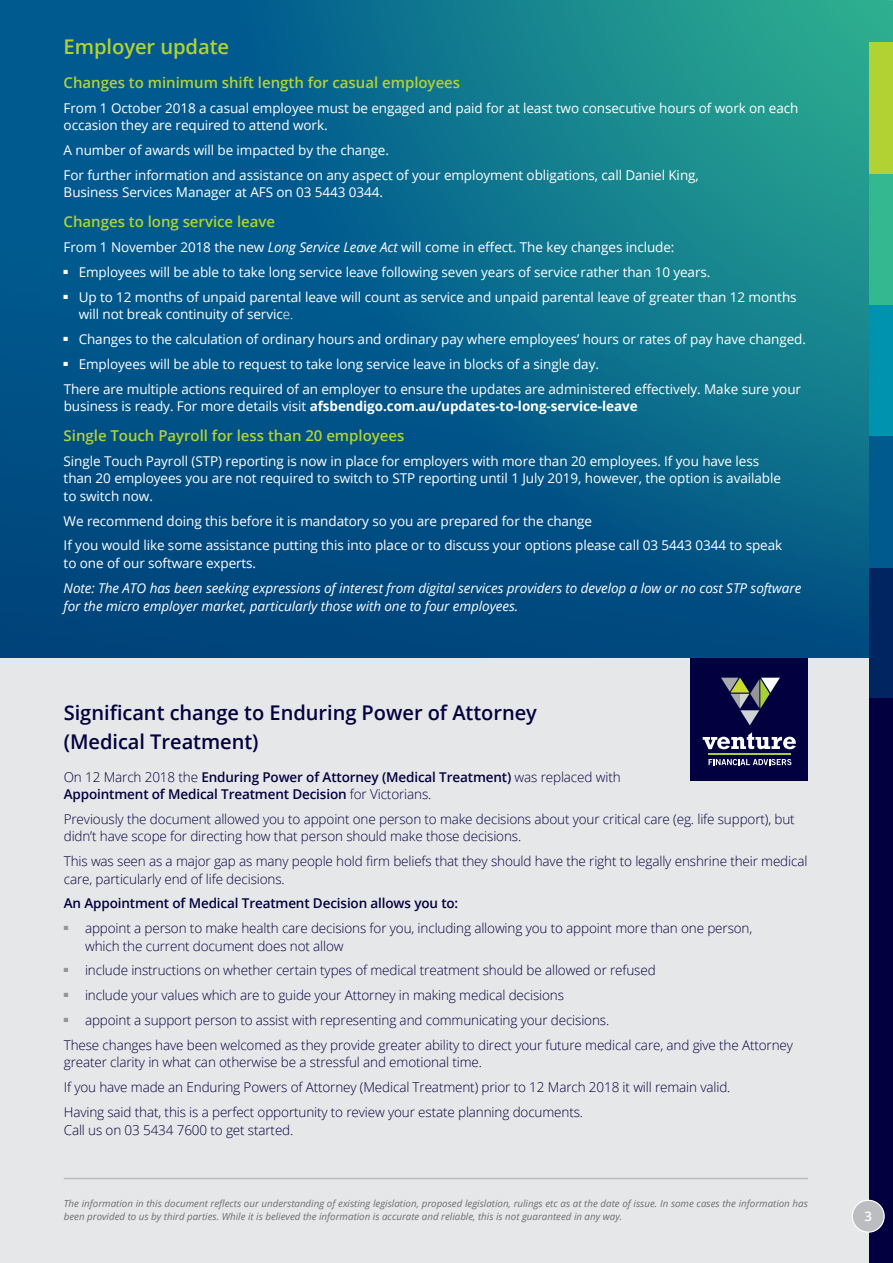
<style>
.page{position:relative;width:893px;height:1263px;background:#fff}
.page>*{position:absolute;margin:0;border:0;box-sizing:border-box;transform-origin:0 0}
.t1{font:600 20.25px/28.5px "Open Sans";color:#02003e}
.t2{font:600 20.25px "Open Sans";letter-spacing:-.005em;color:#b2d234}
.t3{font:600 15px "Open Sans";color:#b2d234}
.t4{font:13.5px/17.2px "Open Sans";letter-spacing:-.005em;color:#fff}
.t5{font:300 13.5px/17.2px "Open Sans";letter-spacing:-.01em;color:#02003e}
.t6{font:600 13.5px/17.2px "Open Sans";letter-spacing:-.01em;color:#02003e}
.t7{font:italic 13.5px/18px "Open Sans";letter-spacing:-.005em;color:#fff}
.t8{font:700 13.5px "Open Sans";letter-spacing:-.005em;color:#fff}
.t9{font:600 13.2px "Open Sans";color:#fff}
.t10{font:italic 9.75px/13.5px "Open Sans";color:#6d6e70}
.s1{font-style:italic}
.s2{font-weight:300}
.s3{font-weight:400}
</style>
<div class="page">
<img style="left:0;top:1px;width:869px;height:657px">
<svg style="left:230px;top:0;width:663px;height:655px;background:#0b6a8a"></svg>
<div style="left:0;top:658px;width:893px;height:605px;background:#e6e7e8"></div>
<div style="left:690px;top:658px;width:118px;height:123px;background:#02003e"></div>
<svg style="left:703px;top:732px;width:93px;height:17px"></svg>
<svg style="left:708px;top:759px;width:83px;height:6px"></svg>
<hr style="left:708px;top:753px;width:83px;height:2px;background:#a6ce38">
<svg style="left:721px;top:678px;width:59px;height:47px"></svg>
<div style="left:869px;top:174px;width:24px;height:132px;background:#33b890"></div>
<div style="left:869px;top:43px;width:24px;height:131px;background:#b2d234"></div>
<div style="left:869px;top:306px;width:24px;height:131px;background:#0093b0"></div>
<div style="left:869px;top:437px;width:24px;height:131px;background:#005a8e"></div>
<div style="left:869px;top:568px;width:24px;height:130px;background:#002561"></div>
<div style="left:869px;top:698px;width:24px;height:565px;background:#02003e"></div>
<div style="left:852px;top:1200px;width:32px;height:32px;background:#bbbdc0;border-radius:50%"></div>
<div style="left:852px;top:1200px;width:33px;height:33px;border:1px solid #fff;border-radius:50%"></div>
<hr style="left:64px;top:1178px;width:744px;height:1px;background:#bbbdc0">
<h1 class="t2" style="left:64px;top:38px;width:167px">Employer update</h1>
<p class="t3" style="left:64px;top:77px;width:398px">Changes to minimum shift length for casual employees</p>
<p class="t4" style="left:64px;top:101px;width:736px">From 1 October 2018 a casual employee must be engaged and paid for at least two consecutive hours of work on each occasion they are required to attend work.</p>
<p class="t4" style="left:64px;top:139px;width:637px;line-height:24.9px">A number of awards will be impacted by the change.<br>For further information and assistance on any aspect of your employment obligations, call Daniel King,</p>
<p class="t4" style="left:64px;top:185px;width:321px">Business Services Manager at AFS on 03 5443 0344.</p>
<p class="t3" style="left:64px;top:216px;width:213px">Changes to long service leave</p>
<p class="t4" style="left:64px;top:240px;width:612px">From 1 November 2018 the new <span class="s1">Long Service Leave Act</span> will come in effect. The key changes include:</p>
<p class="t4" style="left:64px;top:265px;width:648px">■ Employees will be able to take long service leave following seven years of service rather than 10 years.</p>
<p class="t4" style="left:79px;top:290px;width:719px;text-indent:-15px">■ Up to 12 months of unpaid parental leave will count as service and unpaid parental leave of greater than 12 months will not break continuity of servic<span class="s2">e.</span></p>
<p class="t4" style="left:64px;top:332px;width:744px">■ Changes to the calculation of ordinary hours and ordinary pay where employees’ hours or rates of pay have changed.</p>
<p class="t4" style="left:64px;top:353px;width:739px;line-height:24.9px">■ Employees will be able to request to take long service leave in blocks of a single day.<br>There are multiple actions required of an employer to ensure the updates are administered effectively. Make sure your</p>
<p class="t8" style="left:64px;top:401px;width:575px"><span class="s3">business is ready. For more details visit</span> afsbendigo.com.au/updates-to-long-service-leave</p>
<p class="t3" style="left:64px;top:430px;width:342px">Single Touch Payroll for less than 20 employees</p>
<p class="t4" style="left:64px;top:454px;width:719px">Single Touch Payroll (STP) reporting is now in place for employers with more than 20 employees. If you have less than 20 employees you are not required to switch to STP reporting until 1 July 2019, however, the option is available to switch now.</p>
<p class="t4" style="left:64px;top:509px;width:720px;line-height:24.9px">We recommend doing this before it is mandatory so you are prepared for the change<br>If you would like some assistance putting this into place or to discuss your options please call 03 5443 0344 to speak</p>
<p class="t4" style="left:64px;top:555px;width:194px">to one of our software experts.</p>
<p class="t7" style="left:64px;top:580px;width:739px">Note: The ATO has been seeking expressions of interest from digital services providers to develop a low or no cost STP software for the micro employer market, particularly those with one to four employees.</p>
<h1 class="t1" style="left:64px;top:698px;width:475px">Significant change to Enduring Power of Attorney (Medical Treatment)</h1>
<p class="t6" style="left:64px;top:770px;width:558px"><span class="s2">On 12 March 2018 the</span> Enduring Power of Attorney (Medical Treatment) <span class="s2">was replaced with<br></span>Appointment of Medical Treatment Decision <span class="s2">for Victorians.</span></p>
<p class="t5" style="left:64px;top:812px;width:732px">Previously the document allowed you to appoint one person to make decisions about your critical care (eg. life support), but didn’t have scope for directing how that person should make those decisions.</p>
<p class="t5" style="left:64px;top:852px;width:745px">This was seen as a major gap as many people hold firm beliefs that they should have the right to legally enshrine their medical care, particularly end of life decisions.</p>
<p class="t6" style="left:64px;top:896px;width:396px">An Appointment of Medical Treatment Decision allows you to:</p>
<p class="t5" style="left:85px;top:921px;width:669px;text-indent:-21px"><sup>■</sup> appoint a person to make health care decisions for you, including allowing you to appoint more than one person, which the current document does not allow</p>
<p class="t5" style="left:64px;top:963px;width:593px"><sup>■</sup> include instructions on whether certain types of medical treatment should be allowed or refused</p>
<p class="t5" style="left:64px;top:988px;width:502px"><sup>■</sup> include your values which are to guide your Attorney in making medical decisions</p>
<p class="t5" style="left:64px;top:1009px;width:731px;line-height:24.9px"><sup>■</sup> appoint a support person to assist with representing and communicating your decisions.<br>These changes have been welcomed as they provide greater ability to direct your future medical care, and give the Attorney</p>
<p class="t5" style="left:64px;top:1051px;width:668px;line-height:24.9px">greater clarity in what can otherwise be a stressful and emotional time.<br>If you have made an Enduring Powers of Attorney (Medical Treatment) prior to 12 March 2018 it will remain valid.<br>Having said that, this is a perfect opportunity to review your estate planning documents.</p>
<p class="t5" style="left:64px;top:1122px;width:231px">Call us on 03 5434 7600 to get started.</p>
<p class="t10" style="left:64px;top:1196px;width:746px">The information in this document reflects our understanding of existing legislation, proposed legislation, rulings etc as at the date of issue. In some cases the information has been provided to us by third parties. While it is believed the information is accurate and reliable, this is not guaranteed in any way.</p>
<p class="t9" style="left:864px;top:1211px;width:9px">3</p>
</div>
